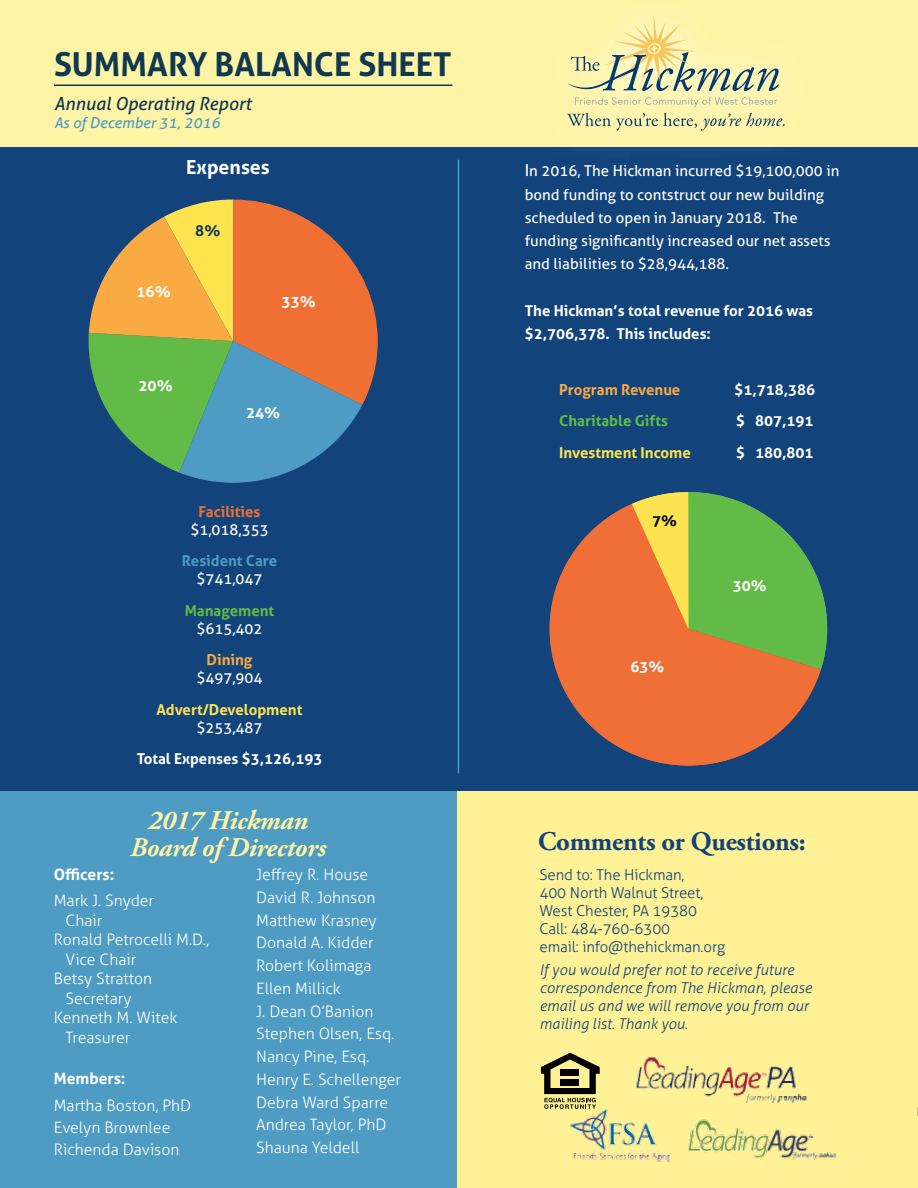
<style>
.page{position:relative;width:918px;height:1188px;background:#fff}
.page>*{position:absolute;margin:0;border:0;box-sizing:border-box;transform-origin:0 0}
.t1{font:700 33px "Aller";color:#0f3851}
.t2{font:italic 700 27px/27px "Adobe Garamond Pro";letter-spacing:-.01em;color:#fff4a5;text-align:center}
.t3{font:700 27px "Adobe Garamond Pro";letter-spacing:-.01em;color:#12447b}
.t4{font:700 19.5px "Aller";color:#fff}
.t5{font:italic 18px "Aller";color:#0f3851}
.t6{font:300 15.75px/22.8px "Aller";color:#fff}
.t7{font:700 15.75px "Aller";color:#fff}
.t8{font:700 15.15px "Aller";color:#fff}
.t9{font:700 15.15px "Aller";color:#0f3851}
.t10{font:15px/23.2px "Aller";color:#fff}
.t11{font:italic 300 15px/18px "Aller";color:#12447b}
.t12{font:700 15px/23.2px "Aller";color:#fff}
.t13{font:300 15px/18px "Aller";letter-spacing:-.005em;color:#12447b}
.t14{font:700 15px "Aller";color:#ffe34f}
.t15{font:700 15px "Aller";color:#62bb46}
.t16{font:700 15px "Aller";color:#faaa42}
.t17{font:italic 15px "Aller";color:#4e9cc4}
.t18{font:700 15px "Aller";color:#4e9cc4}
.t19{font:700 15px "Aller";color:#f07033}
.t20{font:700 15px "Aller";color:#000}
.s1{font-size:16.5px}
</style>
<div class="page">
<div style="left:0;top:0;width:918px;height:817px;background:#12447b"></div>
<div style="left:0;top:792px;width:458px;height:396px;background:#4e9cc4"></div>
<div style="left:458px;top:792px;width:460px;height:396px;background:#fff296"></div>
<div style="left:0;top:0;width:918px;height:147px;background:#fff4a5"></div>
<hr style="left:54px;top:84px;width:398px;height:2px;background:#0f3851">
<svg style="left:89px;top:200px;width:289px;height:283px"></svg>
<svg style="left:567px;top:83px;width:194px;height:30px"></svg>
<svg style="left:568px;top:17px;width:211px;height:90px"></svg>
<svg style="left:567px;top:113px;width:218px;height:18px"></svg>
<img style="left:570px;top:1109px;width:101px;height:53px">
<img style="left:688px;top:1119px;width:149px;height:41px">
<img style="left:635px;top:1057px;width:172px;height:46px">
<svg style="left:541px;top:1053px;width:59px;height:56px"></svg>
<div style="left:561px;top:1069px;width:18px;height:7px;background:#000"></div>
<div style="left:561px;top:1079px;width:18px;height:6px;background:#000"></div>
<svg style="left:550px;top:504px;width:271px;height:262px;fill:#f06f36"></svg>
<svg style="left:632px;top:492px;width:195px;height:177px;background:#8c9e4a"></svg>
<hr style="left:458px;top:160px;width:1px;height:613px;background:#4e9cc4">
<h1 class="t1" style="left:54px;top:44px;width:399px">SUMMARY BALANCE SHEET</h1>
<p class="t5" style="left:54px;top:92px;width:199px">Annual Operating Report</p>
<p class="t17" style="left:54px;top:113px;width:168px">As of December 31, 2016</p>
<p class="t4" style="left:186px;top:155px;width:85px">Expenses</p>
<p class="t8" style="left:136px;top:282px;width:36px">16%</p>
<p class="t9" style="left:195px;top:221px;width:27px">8%</p>
<p class="t8" style="left:282px;top:293px;width:36px">33%</p>
<p class="t8" style="left:139px;top:376px;width:36px">20%</p>
<p class="t8" style="left:246px;top:403px;width:36px">24%</p>
<p class="t19" style="left:199px;top:502px;width:64px">Facilities</p>
<p class="t10" style="left:190px;top:518px;width:80px">$1,018,353</p>
<p class="t18" style="left:182px;top:552px;width:97px">Resident Care</p>
<p class="t10" style="left:196px;top:567px;width:68px">$741,047</p>
<p class="t15" style="left:185px;top:601px;width:91px">Management</p>
<p class="t10" style="left:196px;top:617px;width:68px">$615,402</p>
<p class="t16" style="left:207px;top:651px;width:47px">Dining</p>
<p class="t10" style="left:196px;top:666px;width:68px">$497,904</p>
<p class="t14" style="left:157px;top:700px;width:147px">Advert/Development</p>
<p class="t10" style="left:196px;top:716px;width:68px">$253,487</p>
<p class="t12" style="left:137px;top:747px;width:187px">Total Expenses $3,126,193</p>
<h2 class="t2" style="left:130px;top:807px;width:198px">2017 Hickman<br>Board of Directors</h2>
<p class="t7" style="left:54px;top:865px;width:62px">Officers:</p>
<p class="t6" style="left:54px;top:889px;width:102px">Mark J. Snyder</p>
<p class="t6" style="left:66px;top:909px;width:38px">Chair</p>
<p class="t6" style="left:54px;top:928px;width:157px">Ronald Petrocelli M.D.,</p>
<p class="t6" style="left:66px;top:948px;width:72px">Vice Chair</p>
<p class="t6" style="left:54px;top:967px;width:100px">Betsy Stratton</p>
<p class="t6" style="left:66px;top:987px;width:67px">Secretary</p>
<p class="t6" style="left:54px;top:1006px;width:125px">Kenneth M. Witek</p>
<p class="t6" style="left:66px;top:1026px;width:66px">Treasurer</p>
<p class="t7" style="left:54px;top:1069px;width:73px">Members:</p>
<p class="t6" style="left:54px;top:1094px;width:139px;line-height:22.2px">Martha Boston, PhD<br>Evelyn Brownlee<br>Richenda Davison</p>
<p class="t6" style="left:256px;top:863px;width:146px">Jeffrey R. House<br>David R. Johnson<br>Matthew Krasney<br>Donald A. Kidder<br>Robert Kolimaga<br>Ellen Millick<br>J. Dean O’Banion<br>Stephen Olsen, Esq.<br>Nancy Pine, Esq.<br>Henry E. Schellenger<br>Debra Ward Sparre<br>Andrea Taylor, PhD<br>Shauna Yeldell</p>
<p class="t10" style="left:525px;top:159px;width:316px"><span class="s1">I</span>n 2016, The Hickman incurred $19,100,000 in bond funding to contstruct our new building scheduled to open in January 2018. The funding significantly increased our net assets and liabilities to $28,944,188.</p>
<p class="t12" style="left:525px;top:299px;width:290px">The Hickman’s total revenue for 2016 was $2,706,378. This includes:</p>
<p class="t16" style="left:559px;top:380px;width:123px">Program Revenue</p>
<p class="t12" style="left:735px;top:378px;width:82px">$1,718,386</p>
<p class="t15" style="left:559px;top:412px;width:110px">Charitable Gifts</p>
<p class="t12" style="left:736px;top:409px;width:79px">$ 807,191</p>
<p class="t14" style="left:559px;top:443px;width:133px">Investment Income</p>
<p class="t12" style="left:736px;top:441px;width:79px">$ 180,801</p>
<p class="t20" style="left:652px;top:511px;width:26px">7%</p>
<p class="t12" style="left:631px;top:655px;width:35px">63%</p>
<p class="t12" style="left:733px;top:574px;width:35px">30%</p>
<h2 class="t3" style="left:538px;top:826px;width:269px">Comments or Questions:</h2>
<p class="t13" style="left:540px;top:865px;width:187px">Send to: The Hickman,<br>400 North Walnut Street,<br>West Chester, PA 19380<br>Call: 484-760-6300<br>email: info@thehickman.org</p>
<p class="t11" style="left:540px;top:961px;width:274px">If you would prefer not to receive future correspondence from The Hickman, please email us and we will remove you from our mailing list. Thank you.</p>
</div>
